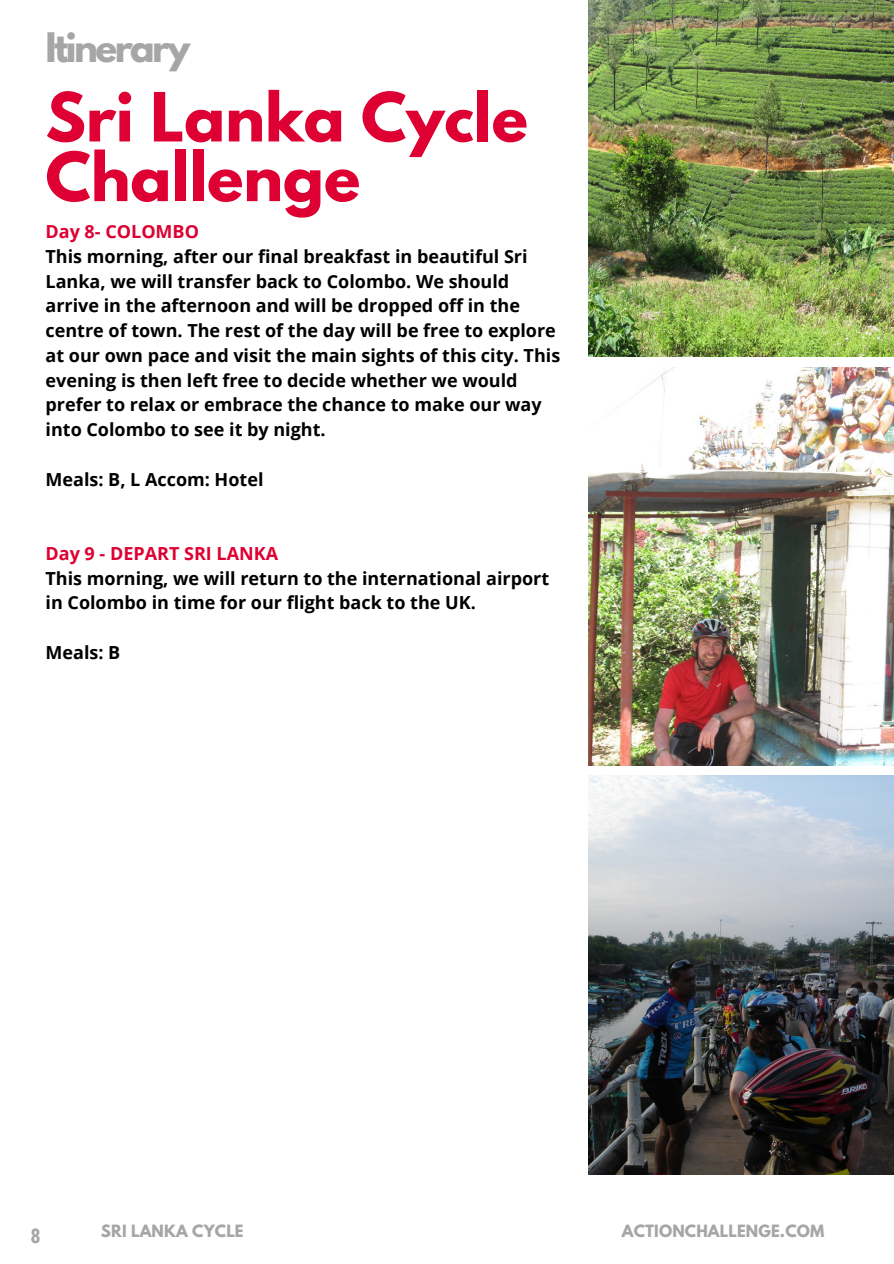
<style>
.page{position:relative;width:894px;height:1264px;background:#fff}
.page>*{position:absolute;margin:0;border:0;box-sizing:border-box;transform-origin:0 0}
.t1{font:700 60px/59.7px "League Spartan";color:#de0032}
.t2{font:700 36px "League Spartan";letter-spacing:-.07em;color:#a6a6a6}
.t3{font:700 20.25px "Roboto Condensed";color:#a6a6a6}
.t4{font:700 18px/24.8px "Open Sans";color:#000}
.t5{font:700 18px "Open Sans";color:#de0032}
.t6{font:700 15px "League Spartan";letter-spacing:.01em;color:#a6a6a6}
</style>
<div class="page">
<img style="left:588px;top:0;width:305px;height:356px">
<img style="left:588px;top:367px;width:305px;height:398px">
<img style="left:588px;top:776px;width:305px;height:398px">
<h2 class="t2" style="left:46px;top:30px;width:146px">Itinerary</h2>
<h1 class="t1" style="left:46px;top:95px;width:483px">Sri Lanka Cycle<br>Challenge</h1>
<p class="t5" style="left:46px;top:219px;width:155px">Day 8- COLOMBO</p>
<p class="t4" style="left:46px;top:243px;width:516px">This morning, after our final breakfast in beautiful Sri Lanka, we will transfer back to Colombo. We should arrive in the afternoon and will be dropped off in the centre of town. The rest of the day will be free to explore at our own pace and visit the main sights of this city. This evening is then left free to decide whether we would prefer to relax or embrace the chance to make our way into Colombo to see it by night.</p>
<p class="t4" style="left:46px;top:466px;width:219px">Meals: B, L Accom: Hotel</p>
<p class="t5" style="left:46px;top:540px;width:234px">Day 9 - DEPART SRI LANKA</p>
<p class="t4" style="left:46px;top:565px;width:505px">This morning, we will return to the international airport in Colombo in time for our flight back to the UK.</p>
<p class="t4" style="left:46px;top:639px;width:76px">Meals: B</p>
<p class="t3" style="left:30px;top:1223px;width:12px">8</p>
<p class="t6" style="left:101px;top:1223px;width:144px">SRI LANKA CYCLE</p>
<p class="t6" style="left:621px;top:1223px;width:204px">ACTIONCHALLENGE.COM</p>
</div>
